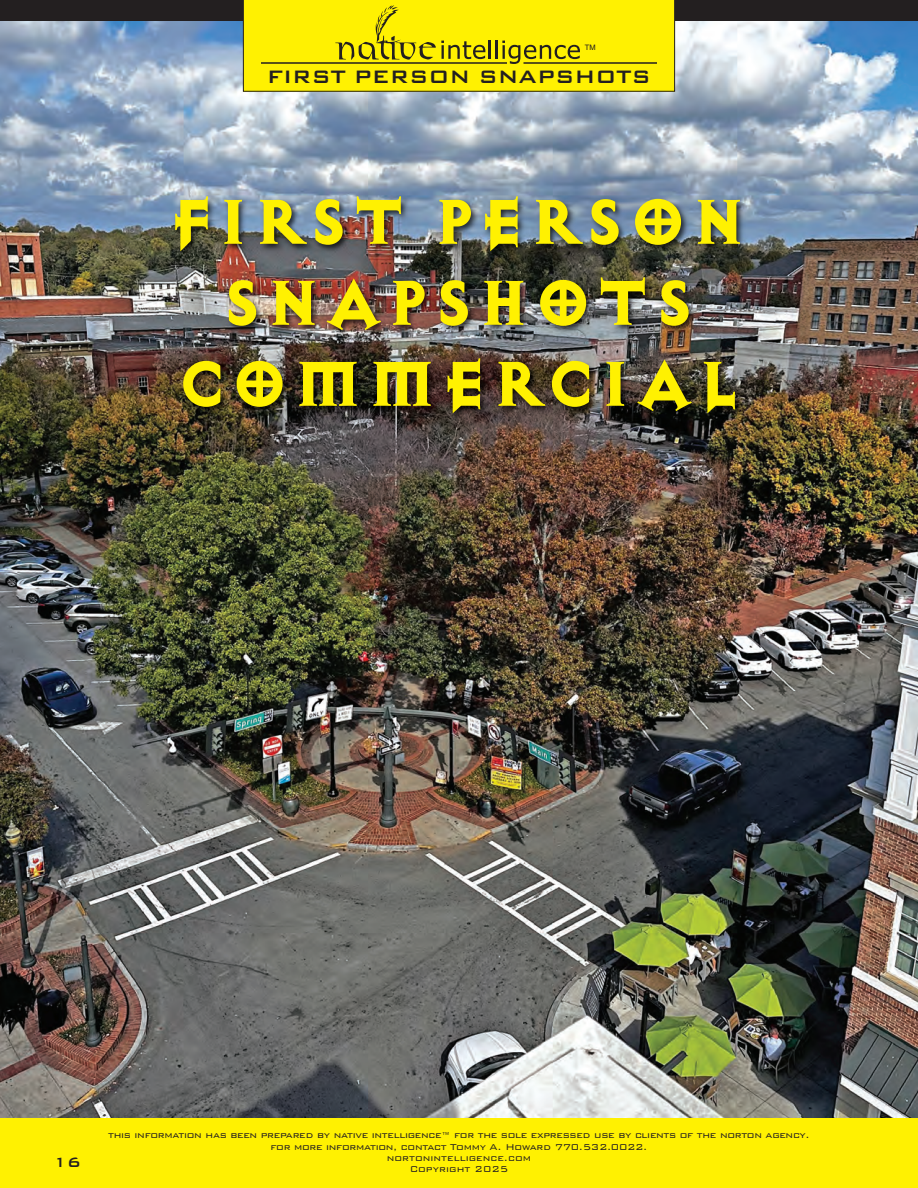
<style>
.page{position:relative;width:918px;height:1188px;background:#fff}
.page>*{position:absolute;margin:0;border:0;box-sizing:border-box;transform-origin:0 0}
.t1{font:800 75px/81px "Exocet";color:#fff101;text-align:center}
.t2{font:500 36px "Bank Gothic BT";letter-spacing:.05em;color:#231f20}
.t3{font:500 24px "Bank Gothic BT";color:#231f20}
.t4{font:500 18px "Bank Gothic BT";color:#231f20}
.t5{font:300 11.25px "Bank Gothic BT";letter-spacing:-.03em;color:#231f20}
.t6{font:300 11.25px "Bank Gothic BT";color:#231f20}
.t7{font:7.5px "Helvetica";color:#231f20}
</style>
<div class="page">
<img style="left:0;top:20px;width:918px;height:1098px">
<div style="left:0;top:0;width:918px;height:20px;background:#231f20"></div>
<svg style="left:243px;top:0;width:432px;height:92px;background:#efe203"></svg>
<hr style="left:261px;top:62px;width:246px;height:2px;background:#231f20">
<hr style="left:524px;top:62px;width:133px;height:2px;background:#231f20">
<div style="left:0;top:1118px;width:918px;height:70px;background:#fff101"></div>
<img style="left:45px;top:179px;width:832px;height:373px">
<p class="t7" style="left:585px;top:44px;width:12px">TM</p>
<p class="t2" style="left:294px;top:42px;width:332px">top ten trends</p>
<p class="t3" style="left:267px;top:61px;width:386px">FIRST PERSON SNAPSHOTS</p>
<p class="t1" style="left:167px;top:177px;width:583px">FIRST PERSON<br>SNAPSHOTS</p>
<p class="t1" style="left:175px;top:339px;width:567px">COMMERCIAL</p>
<p class="t4" style="left:53px;top:1150px;width:29px">16</p>
<p class="t5" style="left:108px;top:1128px;width:703px">this information has been prepared by native intelligence™ for the sole expressed use by clients of the norton agency.</p>
<p class="t5" style="left:271px;top:1139px;width:378px">for more information, contact Tommy A. Howard 770.532.0022.</p>
<p class="t6" style="left:387px;top:1150px;width:146px">nortonintelligence.com</p>
<p class="t6" style="left:410px;top:1162px;width:100px">Copyright 2025</p>
</div>
